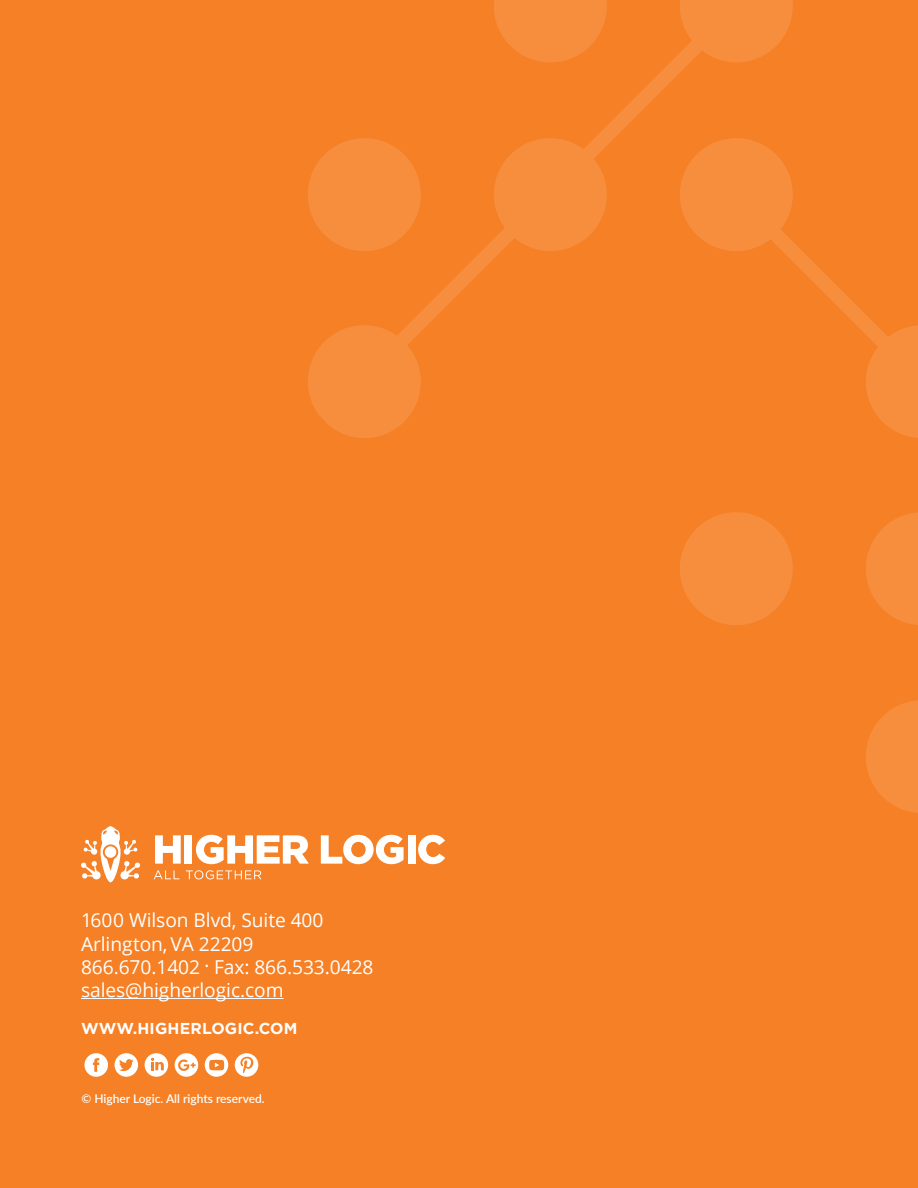
<style>
.page{position:relative;width:918px;height:1188px;background:#f58025}
.page>*{position:absolute;margin:0;border:0;box-sizing:border-box;transform-origin:0 0}
.t1{font:19.2px/23.2px "Open Sans";letter-spacing:-.005em;color:#fff}
.t2{font:700 15.75px "Gotham";letter-spacing:.01em;color:#fff}
.t3{font:600 12px "Lato";color:#fff}
</style>
<div class="page">
<hr style="left:81px;top:998px;width:203px;height:1px;background:#fff">
<div style="left:84px;top:1053px;width:24px;height:24px;background:#fff;border-radius:50%"></div>
<svg style="left:93px;top:1058px;width:6px;height:14px"></svg>
<div style="left:115px;top:1053px;width:23px;height:24px;background:#fff;border-radius:50%"></div>
<svg style="left:119px;top:1059px;width:15px;height:12px"></svg>
<div style="left:175px;top:1053px;width:23px;height:24px;background:#fff;border-radius:50%"></div>
<svg style="left:178px;top:1059px;width:18px;height:12px"></svg>
<svg style="left:205px;top:1053px;width:23px;height:24px"></svg>
<svg style="left:209px;top:1060px;width:15px;height:10px"></svg>
<div style="left:145px;top:1053px;width:23px;height:24px;background:#fff;border-radius:50%"></div>
<svg style="left:151px;top:1058px;width:13px;height:12px"></svg>
<div style="left:235px;top:1053px;width:23px;height:24px;background:#fff;border-radius:50%"></div>
<svg style="left:240px;top:1057px;width:13px;height:16px"></svg>
<svg style="left:81px;top:826px;width:59px;height:56px"></svg>
<svg style="left:155px;top:835px;width:26px;height:29px"></svg>
<div style="left:184px;top:836px;width:8px;height:28px;background:#fff"></div>
<svg style="left:196px;top:835px;width:113px;height:29px"></svg>
<svg style="left:321px;top:835px;width:83px;height:29px"></svg>
<div style="left:408px;top:836px;width:8px;height:28px;background:#fff"></div>
<svg style="left:418px;top:835px;width:27px;height:29px"></svg>
<svg style="left:154px;top:870px;width:26px;height:9px"></svg>
<svg style="left:186px;top:870px;width:75px;height:9px"></svg>
<svg style="left:680px;top:242px;width:238px;height:382px"></svg>
<svg style="left:866px;top:700px;width:52px;height:113px"></svg>
<svg style="left:866px;top:512px;width:52px;height:113px"></svg>
<svg style="left:308px;top:0;width:485px;height:438px"></svg>
<div style="left:308px;top:138px;width:113px;height:113px;background:#f68e3e;border-radius:50%"></div>
<div style="left:680px;top:512px;width:113px;height:113px;background:#f68e3e;border-radius:50%"></div>
<p class="t1" style="left:81px;top:908px;width:294px">1600 Wilson Blvd, Suite 400<br>Arlington, VA 22209<br>866.670.1402 <sup>•</sup> Fax: 866.533.0428 sales@higherlogic.com</p>
<p class="t2" style="left:81px;top:1020px;width:218px">WWW.HIGHERLOGIC.COM</p>
<p class="t3" style="left:81px;top:1090px;width:185px">© Higher Logic. All rights reserved.</p>
</div>
